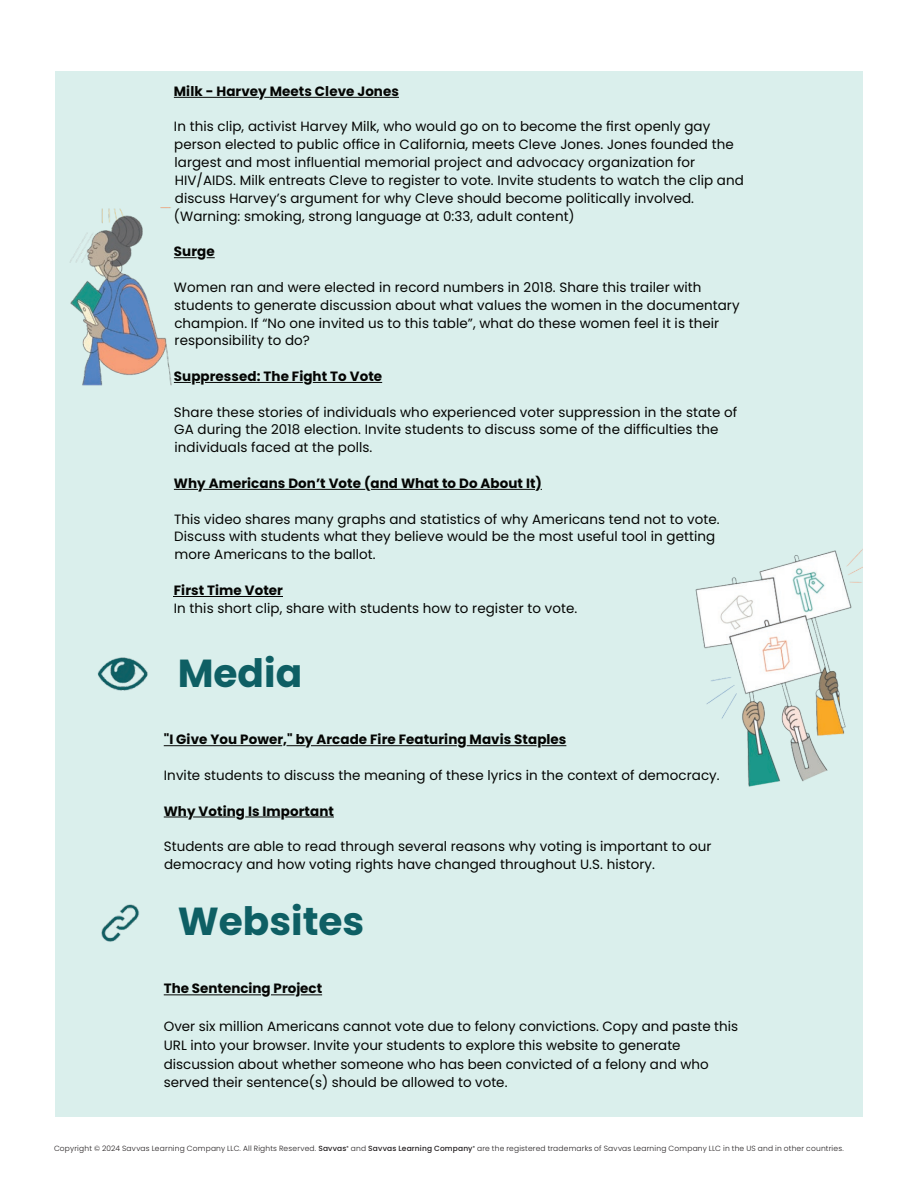
<style>
.page{position:relative;width:918px;height:1188px;background:#fff}
.page>*{position:absolute;margin:0;border:0;box-sizing:border-box;transform-origin:0 0}
.t1{font:700 39px "Poppins";color:#0e5f64}
.t2{font:13.5px/17.9px "Poppins";letter-spacing:.005em;color:#040503}
.t3{font:700 13.5px "Poppins";letter-spacing:.005em;color:#040503}
.t4{font:300 7.5px "Poppins";letter-spacing:.025em;color:#231f20}
.s1{font-weight:500}
</style>
<div class="page">
<div style="left:55px;top:71px;width:808px;height:1046px;background:#daefec"></div>
<hr style="left:264px;top:97px;width:135px;height:1px;background:#040503">
<hr style="left:174px;top:97px;width:85px;height:1px;background:#040503">
<svg style="left:184px;top:257px;width:13px;height:1px"></svg>
<hr style="left:313px;top:382px;width:69px;height:1px;background:#040503">
<hr style="left:205px;top:382px;width:98px;height:1px;background:#040503">
<svg style="left:184px;top:382px;width:16px;height:1px"></svg>
<hr style="left:371px;top:489px;width:164px;height:1px;background:#040503">
<hr style="left:203px;top:489px;width:162px;height:1px;background:#040503">
<svg style="left:174px;top:489px;width:24px;height:1px"></svg>
<hr style="left:174px;top:596px;width:109px;height:1px;background:#040503">
<svg style="left:542px;top:745px;width:24px;height:1px"></svg>
<hr style="left:467px;top:745px;width:70px;height:1px;background:#040503">
<hr style="left:311px;top:745px;width:146px;height:1px;background:#040503">
<svg style="left:287px;top:745px;width:19px;height:1px"></svg>
<hr style="left:164px;top:745px;width:118px;height:1px;background:#040503">
<hr style="left:285px;top:816px;width:49px;height:1px;background:#040503">
<hr style="left:245px;top:816px;width:35px;height:1px;background:#040503">
<hr style="left:193px;top:816px;width:42px;height:1px;background:#040503">
<svg style="left:164px;top:816px;width:24px;height:1px"></svg>
<img style="left:97px;top:657px;width:51px;height:34px">
<img style="left:695px;top:549px;width:168px;height:238px">
<img style="left:101px;top:904px;width:38px;height:38px">
<svg style="left:301px;top:994px;width:21px;height:1px"></svg>
<svg style="left:271px;top:994px;width:24px;height:1px"></svg>
<hr style="left:164px;top:994px;width:97px;height:1px;background:#040503">
<img style="left:70px;top:207px;width:114px;height:179px">
<p class="t3" style="left:174px;top:83px;width:227px">Milk - Harvey Meets Cleve Jones</p>
<p class="t2" style="left:174px;top:118px;width:571px">In this clip, activist Harvey Milk, who would go on to become the first openly gay person elected to public office in California, meets Cleve Jones. Jones founded the largest and most influential memorial project and advocacy organization for HIV/AIDS. Milk entreats Cleve to register to vote. Invite students to watch the clip and discuss Harvey’s argument for why Cleve should become politically involved. (Warning: smoking, strong language at 0:33, adult content)</p>
<p class="t3" style="left:174px;top:244px;width:42px">Surge</p>
<p class="t2" style="left:174px;top:278px;width:567px">Women ran and were elected in record numbers in 2018. Share this trailer with students to generate discussion about what values the women in the documentary champion. If “No one invited us to this table”, what do these women feel it is their responsibility to do?</p>
<p class="t3" style="left:174px;top:368px;width:210px">Suppressed: The Fight To Vote</p>
<p class="t2" style="left:174px;top:403px;width:565px">Share these stories of individuals who experienced voter suppression in the state of<br>GA during the 2018 election. Invite students to discuss some of the difficulties the individuals faced at the polls.</p>
<p class="t3" style="left:174px;top:475px;width:370px">Why Americans Don’t Vote (and What to Do About It)</p>
<p class="t2" style="left:174px;top:510px;width:547px">This video shares many graphs and statistics of why Americans tend not to vote.<br>Discuss with students what they believe would be the most useful tool in getting more Americans to the ballot.</p>
<p class="t3" style="left:174px;top:582px;width:111px">First Time Voter</p>
<p class="t2" style="left:174px;top:599px;width:405px">In this short clip, share with students how to register to vote.</p>
<h1 class="t1" style="left:178px;top:651px;width:126px">Media</h1>
<p class="t3" style="left:164px;top:732px;width:404px">"I Give You Power," by Arcade Fire Featuring Mavis Staples</p>
<p class="t2" style="left:164px;top:766px;width:557px">Invite students to discuss the meaning of these lyrics in the context of democracy.</p>
<p class="t3" style="left:164px;top:803px;width:172px">Why Voting Is Important</p>
<p class="t2" style="left:164px;top:838px;width:549px">Students are able to read through several reasons why voting is important to our democracy and how voting rights have changed throughout U.S. history.</p>
<h1 class="t1" style="left:178px;top:899px;width:188px">Websites</h1>
<p class="t3" style="left:164px;top:981px;width:160px">The Sentencing Project</p>
<p class="t2" style="left:164px;top:1017px;width:576px;line-height:18.8px">Over six million Americans cannot vote due to felony convictions. Copy and paste this URL into your browser. Invite your students to explore this website to generate discussion about whether someone who has been convicted of a felony and who served their sentence(s) should be allowed to vote.</p>
<p class="t4" style="left:54px;top:1144px;width:791px">Copyright © 2024 Savvas Learning Company LLC. All Rights Reserved. <span class="s1">Savvas</span><sup>®</sup> and <span class="s1">Savvas Learning Company</span><sup>®</sup> are the registered trademarks of Savvas Learning Company LLC in the US and in other countries.</p>
</div>
